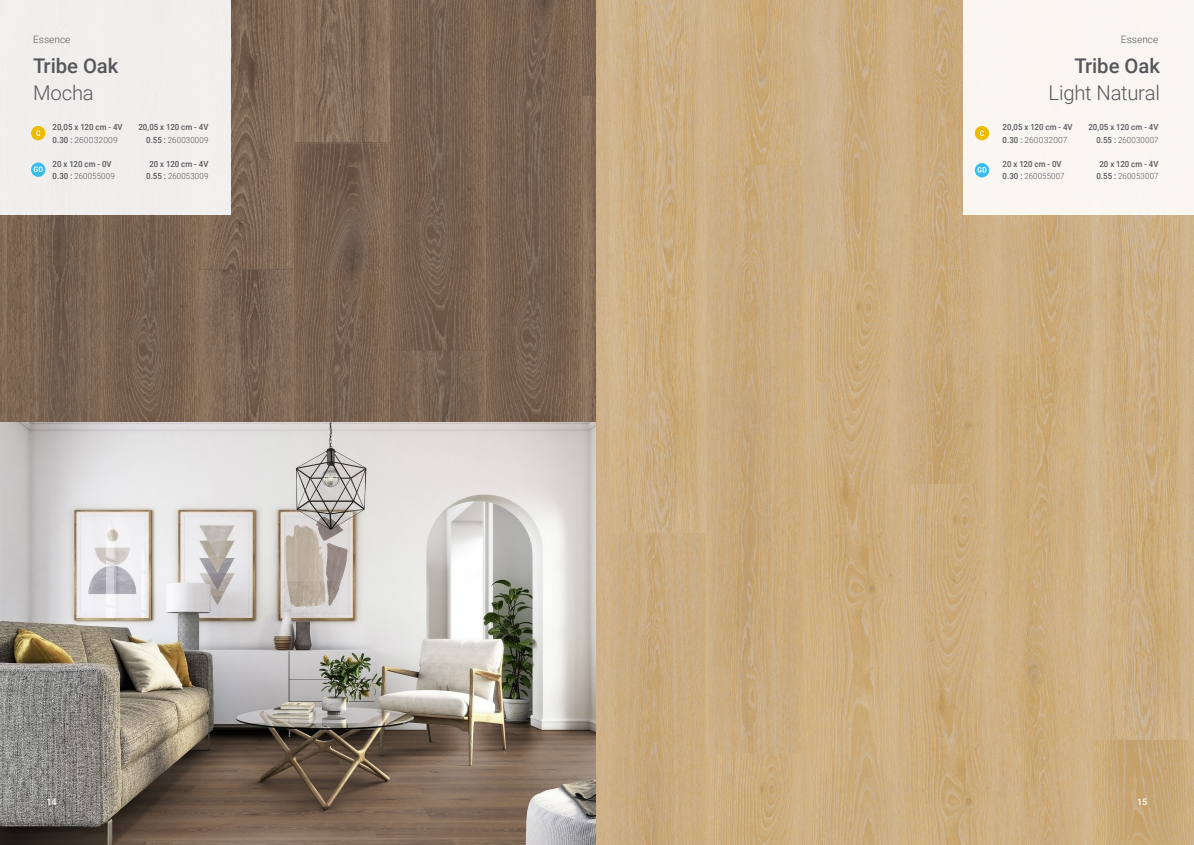
<style>
.page{position:relative;width:1194px;height:845px;background:#fff}
.page>*{position:absolute;margin:0;border:0;box-sizing:border-box;transform-origin:0 0}
.t1{font:300 20.2px/27px "Roboto";letter-spacing:-.015em;color:#56575b;text-align:right}
.t2{font:500 20.2px/27px "Roboto";letter-spacing:-.005em;color:#56575b}
.t3{font:300 10.1px "Roboto";letter-spacing:.005em;color:#56575b}
.t4{font:500 9px "Roboto";color:#fff}
.t5{font:500 8.4px "Roboto";letter-spacing:.005em;color:#56575b;scale:.93 1}
.t6{font:300 8.4px "Roboto";letter-spacing:.025em;color:#56575b;scale:.93 1}
.t7{font:300 8.4px "Roboto";letter-spacing:.025em;color:#56575b}
.s1{font-weight:300}
.s2{font-weight:500}
</style>
<div class="page">
<img style="left:0;top:0;width:1193px;height:845px">
<div style="left:963px;top:0;width:230px;height:214px;background:#f9f6f2"></div>
<svg style="left:974px;top:163px;width:15px;height:14px"></svg>
<svg style="left:977px;top:167px;width:9px;height:6px"></svg>
<div style="left:974px;top:126px;width:15px;height:14px;background:#ecbc00;border-radius:50%"></div>
<svg style="left:980px;top:130px;width:3px;height:6px"></svg>
<div style="left:0;top:0;width:230px;height:214px;background:#f1efed"></div>
<div style="left:31px;top:162px;width:14px;height:15px;background:#38bcee;border-radius:50%"></div>
<svg style="left:34px;top:166px;width:9px;height:6px"></svg>
<div style="left:31px;top:126px;width:14px;height:14px;background:#ecbc00;border-radius:50%"></div>
<svg style="left:36px;top:130px;width:4px;height:6px"></svg>
<p class="t3" style="left:33px;top:32px;width:39px">Essence</p>
<p class="t2" style="left:33px;top:52px;width:87px">Tribe Oak<br><span class="s1">Mocha</span></p>
<p class="t3" style="left:1120px;top:32px;width:39px">Essence</p>
<p class="t1" style="left:1048px;top:52px;width:113px"><span class="s2">Tribe Oak<br></span>Light Natural</p>
<p class="t5" style="left:53px;top:121px;width:77px">20,05 x 120 cm - 4V</p>
<p class="t7" style="left:53px;top:134px;width:67px"><span class="s2">0.30 :</span> 260032009</p>
<p class="t5" style="left:138px;top:121px;width:77px">20,05 x 120 cm - 4V</p>
<p class="t6" style="left:146px;top:134px;width:68px"><span class="s2">0.55 :</span> 260030009</p>
<p class="t5" style="left:1002px;top:121px;width:77px">20,05 x 120 cm - 4V</p>
<p class="t7" style="left:1002px;top:134px;width:67px"><span class="s2">0.30 :</span> 260032007</p>
<p class="t5" style="left:1088px;top:121px;width:77px">20,05 x 120 cm - 4V</p>
<p class="t6" style="left:1096px;top:134px;width:68px"><span class="s2">0.55 :</span> 260030007</p>
<p class="t5" style="left:53px;top:158px;width:65px">20 x 120 cm - 0V</p>
<p class="t6" style="left:53px;top:170px;width:68px"><span class="s2">0.30 :</span> 260055009</p>
<p class="t5" style="left:149px;top:158px;width:65px">20 x 120 cm - 4V</p>
<p class="t6" style="left:146px;top:170px;width:68px"><span class="s2">0.55 :</span> 260053009</p>
<p class="t5" style="left:1002px;top:158px;width:65px">20 x 120 cm - 0V</p>
<p class="t6" style="left:1002px;top:170px;width:68px"><span class="s2">0.30 :</span> 260055007</p>
<p class="t5" style="left:1099px;top:158px;width:65px">20 x 120 cm - 4V</p>
<p class="t6" style="left:1096px;top:170px;width:68px"><span class="s2">0.55 :</span> 260053007</p>
<p class="t4" style="left:46px;top:795px;width:12px">14</p>
<p class="t4" style="left:1137px;top:795px;width:12px">15</p>
</div>
